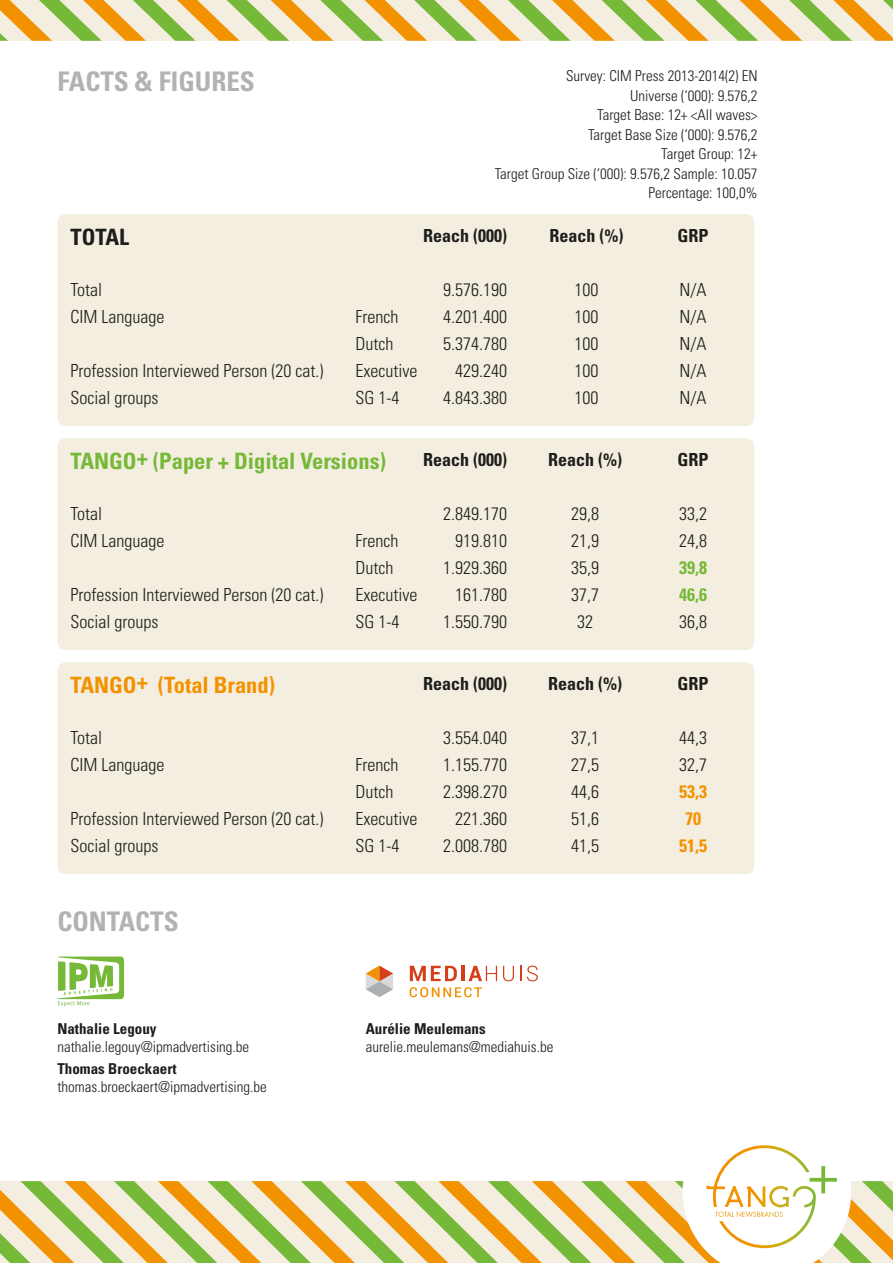
<style>
.page{position:relative;width:893px;height:1263px;background:#fff}
.page>*{position:absolute;margin:0;border:0;box-sizing:border-box;transform-origin:0 0}
.t1{font:700 condensed 27px "Univers";color:#b2b2b2}
.t2{font:700 condensed 22.5px "Univers";color:#76b838}
.t3{font:700 condensed 22.5px "Univers";color:#f39200}
.t4{font:700 condensed 22.5px "Univers";color:#1d1d1b}
.t5{font:300 condensed 18px "Univers";color:#1d1d1b}
.t6{font:700 condensed 18px "Univers";color:#1d1d1b}
.t7{font:700 condensed 18px "Univers";color:#f39200}
.t8{font:700 condensed 18px "Univers";color:#76b838}
.t9{font:300 condensed 15px/18px "Univers";color:#1d1d1b}
.s1{font-weight:700}
</style>
<div class="page">
<svg style="left:0;top:0;width:893px;height:41px"></svg>
<svg style="left:0;top:1145px;width:893px;height:118px"></svg>
<div style="left:57px;top:214px;width:697px;height:212px;background:#f3eedf;border-radius:9px"></div>
<div style="left:57px;top:438px;width:697px;height:212px;background:#f3eedf;border-radius:9px"></div>
<div style="left:57px;top:662px;width:697px;height:212px;background:#f3eedf;border-radius:9px"></div>
<svg style="left:57px;top:956px;width:67px;height:50px"></svg>
<svg style="left:366px;top:965px;width:27px;height:32px"></svg>
<svg style="left:410px;top:966px;width:47px;height:15px"></svg>
<hr style="left:461px;top:966px;width:3px;height:15px;background:#d63e19">
<svg style="left:469px;top:966px;width:28px;height:15px"></svg>
<svg style="left:503px;top:966px;width:11px;height:15px"></svg>
<svg style="left:520px;top:966px;width:1px;height:15px"></svg>
<svg style="left:527px;top:965px;width:11px;height:16px"></svg>
<svg style="left:410px;top:987px;width:72px;height:10px"></svg>
<p class="t1" style="left:57px;top:65px;width:199px">FACTS &amp; FIGURES</p>
<p class="t9" style="left:566px;top:67px;width:193px">Survey: CIM Press 2013-2014(2) EN</p>
<p class="t9" style="left:630px;top:86px;width:129px">Universe (‘000): 9.576,2</p>
<p class="t9" style="left:597px;top:106px;width:162px">Target Base: 12+ &lt;All waves&gt;</p>
<p class="t9" style="left:588px;top:125px;width:171px">Target Base Size (‘000): 9.576,2</p>
<p class="t9" style="left:661px;top:145px;width:98px">Target Group: 12+</p>
<p class="t9" style="left:495px;top:164px;width:264px">Target Group Size (‘000): 9.576,2 Sample: 10.057</p>
<p class="t9" style="left:648px;top:184px;width:111px">Percentage: 100,0%</p>
<p class="t4" style="left:71px;top:223px;width:60px">TOTAL</p>
<p class="t6" style="left:423px;top:224px;width:85px">Reach (000)</p>
<p class="t6" style="left:550px;top:224px;width:76px">Reach (%)</p>
<p class="t6" style="left:678px;top:224px;width:33px">GRP</p>
<p class="t5" style="left:71px;top:279px;width:33px">Total</p>
<p class="t5" style="left:443px;top:279px;width:65px">9.576.190</p>
<p class="t5" style="left:575px;top:279px;width:25px">100</p>
<p class="t5" style="left:680px;top:279px;width:28px">N/A</p>
<p class="t5" style="left:71px;top:306px;width:95px">CIM Language</p>
<p class="t5" style="left:356px;top:306px;width:44px">French</p>
<p class="t5" style="left:443px;top:306px;width:65px">4.201.400</p>
<p class="t5" style="left:575px;top:306px;width:25px">100</p>
<p class="t5" style="left:680px;top:306px;width:28px">N/A</p>
<p class="t5" style="left:356px;top:333px;width:39px">Dutch</p>
<p class="t5" style="left:443px;top:333px;width:65px">5.374.780</p>
<p class="t5" style="left:575px;top:333px;width:25px">100</p>
<p class="t5" style="left:680px;top:333px;width:28px">N/A</p>
<p class="t5" style="left:71px;top:360px;width:254px">Profession Interviewed Person (20 cat.)</p>
<p class="t5" style="left:356px;top:360px;width:63px">Executive</p>
<p class="t5" style="left:455px;top:360px;width:53px">429.240</p>
<p class="t5" style="left:575px;top:360px;width:25px">100</p>
<p class="t5" style="left:680px;top:360px;width:28px">N/A</p>
<p class="t5" style="left:71px;top:387px;width:89px">Social groups</p>
<p class="t5" style="left:356px;top:387px;width:45px">SG 1-4</p>
<p class="t5" style="left:443px;top:387px;width:65px">4.843.380</p>
<p class="t5" style="left:575px;top:387px;width:25px">100</p>
<p class="t5" style="left:680px;top:387px;width:28px">N/A</p>
<p class="t2" style="left:71px;top:447px;width:317px">TANGO+ (Paper + Digital Versions)</p>
<p class="t6" style="left:423px;top:448px;width:85px">Reach (000)</p>
<p class="t6" style="left:548px;top:448px;width:76px">Reach (%)</p>
<p class="t6" style="left:678px;top:448px;width:33px">GRP</p>
<p class="t5" style="left:71px;top:503px;width:33px">Total</p>
<p class="t5" style="left:443px;top:503px;width:65px">2.849.170</p>
<p class="t5" style="left:571px;top:503px;width:29px">29,8</p>
<p class="t5" style="left:679px;top:503px;width:29px">33,2</p>
<p class="t5" style="left:71px;top:530px;width:95px">CIM Language</p>
<p class="t5" style="left:356px;top:530px;width:44px">French</p>
<p class="t5" style="left:455px;top:530px;width:53px">919.810</p>
<p class="t5" style="left:571px;top:530px;width:29px">21,9</p>
<p class="t5" style="left:679px;top:530px;width:29px">24,8</p>
<p class="t5" style="left:356px;top:557px;width:39px">Dutch</p>
<p class="t5" style="left:443px;top:557px;width:65px">1.929.360</p>
<p class="t5" style="left:571px;top:557px;width:29px">35,9</p>
<p class="t8" style="left:679px;top:556px;width:29px">39,8</p>
<p class="t5" style="left:71px;top:584px;width:254px">Profession Interviewed Person (20 cat.)</p>
<p class="t5" style="left:356px;top:584px;width:63px">Executive</p>
<p class="t5" style="left:455px;top:584px;width:53px">161.780</p>
<p class="t5" style="left:571px;top:584px;width:29px">37,7</p>
<p class="t8" style="left:679px;top:583px;width:29px">46,6</p>
<p class="t5" style="left:71px;top:611px;width:89px">Social groups</p>
<p class="t5" style="left:356px;top:611px;width:45px">SG 1-4</p>
<p class="t5" style="left:443px;top:611px;width:65px">1.550.790</p>
<p class="t5" style="left:577px;top:611px;width:17px">32</p>
<p class="t5" style="left:679px;top:611px;width:29px">36,8</p>
<p class="t3" style="left:71px;top:672px;width:206px">TANGO+ (Total Brand)</p>
<p class="t6" style="left:423px;top:672px;width:85px">Reach (000)</p>
<p class="t6" style="left:548px;top:672px;width:76px">Reach (%)</p>
<p class="t6" style="left:678px;top:672px;width:33px">GRP</p>
<p class="t5" style="left:71px;top:727px;width:33px">Total</p>
<p class="t5" style="left:443px;top:727px;width:65px">3.554.040</p>
<p class="t5" style="left:571px;top:727px;width:29px">37,1</p>
<p class="t5" style="left:679px;top:727px;width:29px">44,3</p>
<p class="t5" style="left:71px;top:754px;width:95px">CIM Language</p>
<p class="t5" style="left:356px;top:754px;width:44px">French</p>
<p class="t5" style="left:443px;top:754px;width:65px">1.155.770</p>
<p class="t5" style="left:571px;top:754px;width:29px">27,5</p>
<p class="t5" style="left:679px;top:754px;width:29px">32,7</p>
<p class="t5" style="left:356px;top:781px;width:39px">Dutch</p>
<p class="t5" style="left:443px;top:781px;width:65px">2.398.270</p>
<p class="t5" style="left:571px;top:781px;width:29px">44,6</p>
<p class="t7" style="left:679px;top:780px;width:29px">53,3</p>
<p class="t5" style="left:71px;top:808px;width:254px">Profession Interviewed Person (20 cat.)</p>
<p class="t5" style="left:356px;top:808px;width:63px">Executive</p>
<p class="t5" style="left:455px;top:808px;width:53px">221.360</p>
<p class="t5" style="left:571px;top:808px;width:29px">51,6</p>
<p class="t7" style="left:685px;top:807px;width:17px">70</p>
<p class="t5" style="left:71px;top:835px;width:89px">Social groups</p>
<p class="t5" style="left:356px;top:835px;width:45px">SG 1-4</p>
<p class="t5" style="left:443px;top:835px;width:65px">2.008.780</p>
<p class="t5" style="left:571px;top:835px;width:29px">41,5</p>
<p class="t7" style="left:679px;top:834px;width:29px">51,5</p>
<p class="t1" style="left:57px;top:905px;width:123px">CONTACTS</p>
<p class="t9" style="left:57px;top:1019px;width:193px"><span class="s1">Nathalie Legouy </span>nathalie.legouy@ipmadvertising.be</p>
<p class="t9" style="left:57px;top:1060px;width:211px"><span class="s1">Thomas Broeckaert </span>thomas.broeckaert@ipmadvertising.be</p>
<p class="t9" style="left:366px;top:1019px;width:189px"><span class="s1">Aurélie Meulemans </span>aurelie.meulemans@mediahuis.be</p>
</div>
